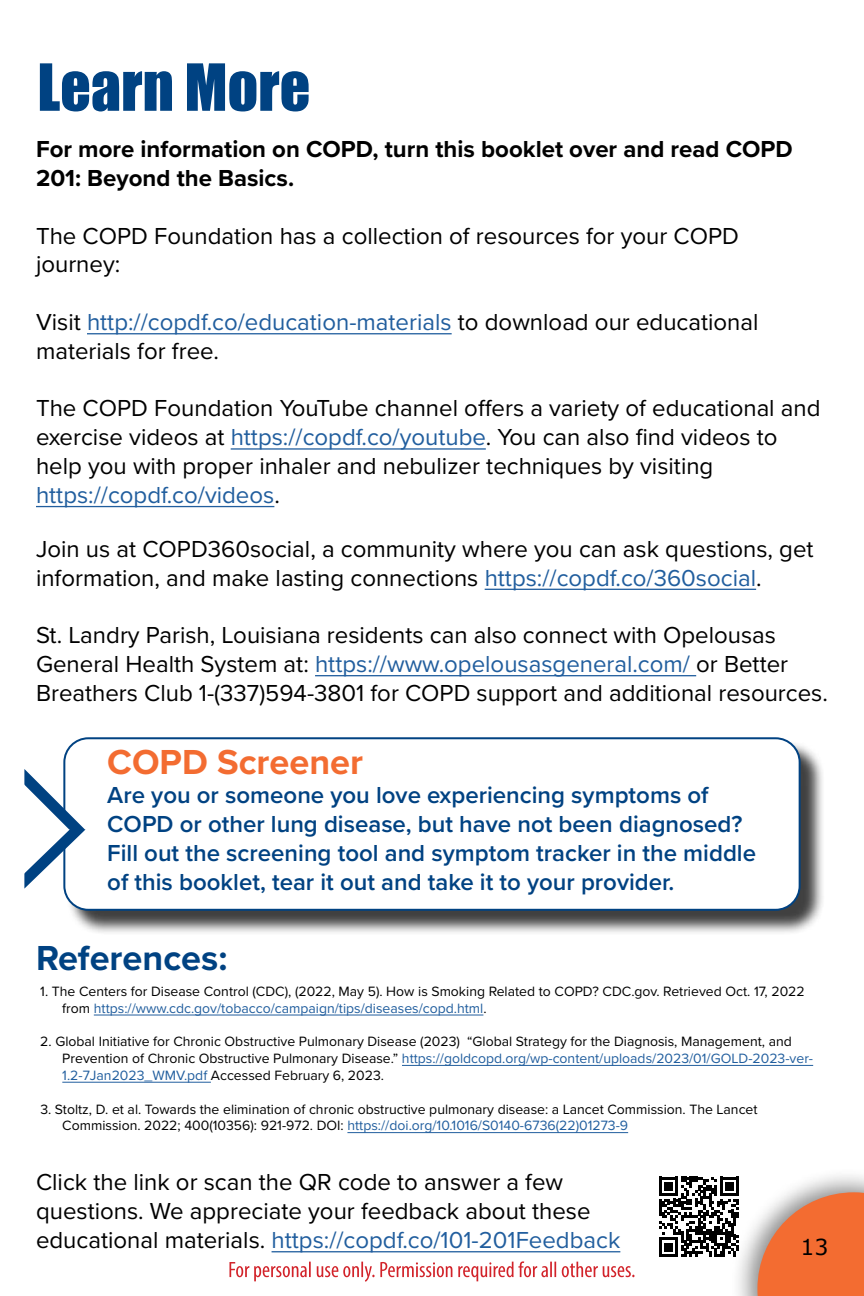
<style>
.page{position:relative;width:864px;height:1296px;background:#fff}
.page>*{position:absolute;margin:0;border:0;box-sizing:border-box;transform-origin:0 0}
.t1{font:60px "Impact";color:#004282}
.t2{font:700 36px "Proxima Nova";color:#f36c31}
.t3{font:700 36px "Proxima Nova";color:#004282}
.t4{font:24px/28.8px "Proxima Nova";color:#000}
.t5{font:600 24px/28.8px "Proxima Nova";color:#004282}
.t6{font:700 24px/28.8px "Proxima Nova";color:#000}
.t7{font:22px "Verdana";color:#000}
.t8{font:14px/16.8px "Proxima Nova";color:#000}
.s1{color:#215e9e}
</style>
<div class="page">
<div style="left:66px;top:741px;width:760px;height:195px;background:#000;opacity:.75"></div>
<div style="left:64px;top:738px;width:736px;height:172px;background:#fff;border-radius:24px"></div>
<div style="left:63px;top:737px;width:738px;height:174px;border:2px solid #004282;border-radius:24px"></div>
<hr style="left:87px;top:333px;width:365px;height:1px;background:#215e9e">
<hr style="left:231px;top:448px;width:255px;height:2px;background:#215e9e">
<hr style="left:36px;top:506px;width:238px;height:1px;background:#215e9e">
<hr style="left:485px;top:589px;width:271px;height:1px;background:#215e9e">
<hr style="left:315px;top:675px;width:381px;height:1px;background:#215e9e">
<svg style="left:24px;top:769px;width:62px;height:120px"></svg>
<div style="left:730px;top:1168px;width:134px;height:128px;background:#000;opacity:.45"></div>
<svg style="left:757px;top:1192px;width:107px;height:104px;background:#ec7e4e"></svg>
<hr style="left:94px;top:1015px;width:389px;height:1px;background:#215e9e">
<hr style="left:402px;top:1065px;width:411px;height:1px;background:#215e9e">
<hr style="left:62px;top:1082px;width:149px;height:1px;background:#215e9e">
<hr style="left:347px;top:1132px;width:281px;height:1px;background:#215e9e">
<hr style="left:272px;top:1251px;width:348px;height:1px;background:#215e9e">
<svg style="left:659px;top:1177px;width:80px;height:80px"></svg>
<svg style="left:229px;top:1261px;width:406px;height:21px"></svg>
<h1 class="t1" style="left:37px;top:41px;width:274px">Learn More</h1>
<p class="t6" style="left:36px;top:134px;width:758px">For more information on COPD, turn this booklet over and read COPD<br>201: Beyond the Basics.</p>
<p class="t4" style="left:36px;top:220px;width:705px">The COPD Foundation has a collection of resources for your COPD journey:</p>
<p class="t4" style="left:36px;top:307px;width:724px">Visit <span class="s1">http://copdf.co/education-materials</span> to download our educational materials for free.</p>
<p class="t4" style="left:36px;top:393px;width:786px">The COPD Foundation YouTube channel offers a variety of educational and exercise videos at <span class="s1">https://copdf.co/youtube</span>. You can also find videos to help you with proper inhaler and nebulizer techniques by visiting <span class="s1">https://copdf.co/videos</span>.</p>
<p class="t4" style="left:36px;top:533px;width:779px">Join us at COPD360social, a community where you can ask questions, get information, and make lasting connections <span class="s1">https://copdf.co/360social</span>.</p>
<p class="t4" style="left:36px;top:620px;width:791px">St. Landry Parish, Louisiana residents can also connect with Opelousas<br>General Health System at: <span class="s1">https://www.opelousasgeneral.com/</span> or Better<br>Breathers Club 1-(337)594-3801 for COPD support and additional resources.</p>
<h2 class="t2" style="left:107px;top:736px;width:257px">COPD Screener</h2>
<p class="t5" style="left:107px;top:780px;width:650px">Are you or someone you love experiencing symptoms of COPD or other lung disease, but have not been diagnosed?<br>Fill out the screening tool and symptom tracker in the middle of this booklet, tear it out and take it to your provider.</p>
<h2 class="t3" style="left:36px;top:931px;width:193px">References:</h2>
<p class="t8" style="left:62px;top:982px;width:744px;text-indent:-22px">1. The Centers for Disease Control (CDC), (2022, May 5). How is Smoking Related to COPD? CDC.gov. Retrieved Oct. 17, 2022 from <span class="s1">https://www.cdc.gov/tobacco/campaign/tips/diseases/copd.html</span>.</p>
<p class="t8" style="left:62px;top:1033px;width:752px;text-indent:-22px">2. Global Initiative for Chronic Obstructive Pulmonary Disease (2023) “Global Strategy for the Diagnosis, Management, and<br>Prevention of Chronic Obstructive Pulmonary Disease.” <span class="s1">https://goldcopd.org/wp-content/uploads/2023/01/GOLD-2023-ver-<br>1.2-7Jan2023_WMV.pdf</span> Accessed February 6, 2023.</p>
<p class="t8" style="left:62px;top:1100px;width:697px;text-indent:-22px">3. Stoltz, D. et al. Towards the elimination of chronic obstructive pulmonary disease: a Lancet Commission. The Lancet<br>Commission. 2022; 400(10356): 921-972. DOI: <span class="s1">https://doi.org/10.1016/S0140-6736(22)01273-9</span></p>
<p class="t4" style="left:36px;top:1167px;width:586px">Click the link or scan the QR code to answer a few questions. We appreciate your feedback about these educational materials. <span class="s1">https://copdf.co/101-201Feedback</span></p>
<p class="t7" style="left:801px;top:1232px;width:29px">13</p>
</div>
